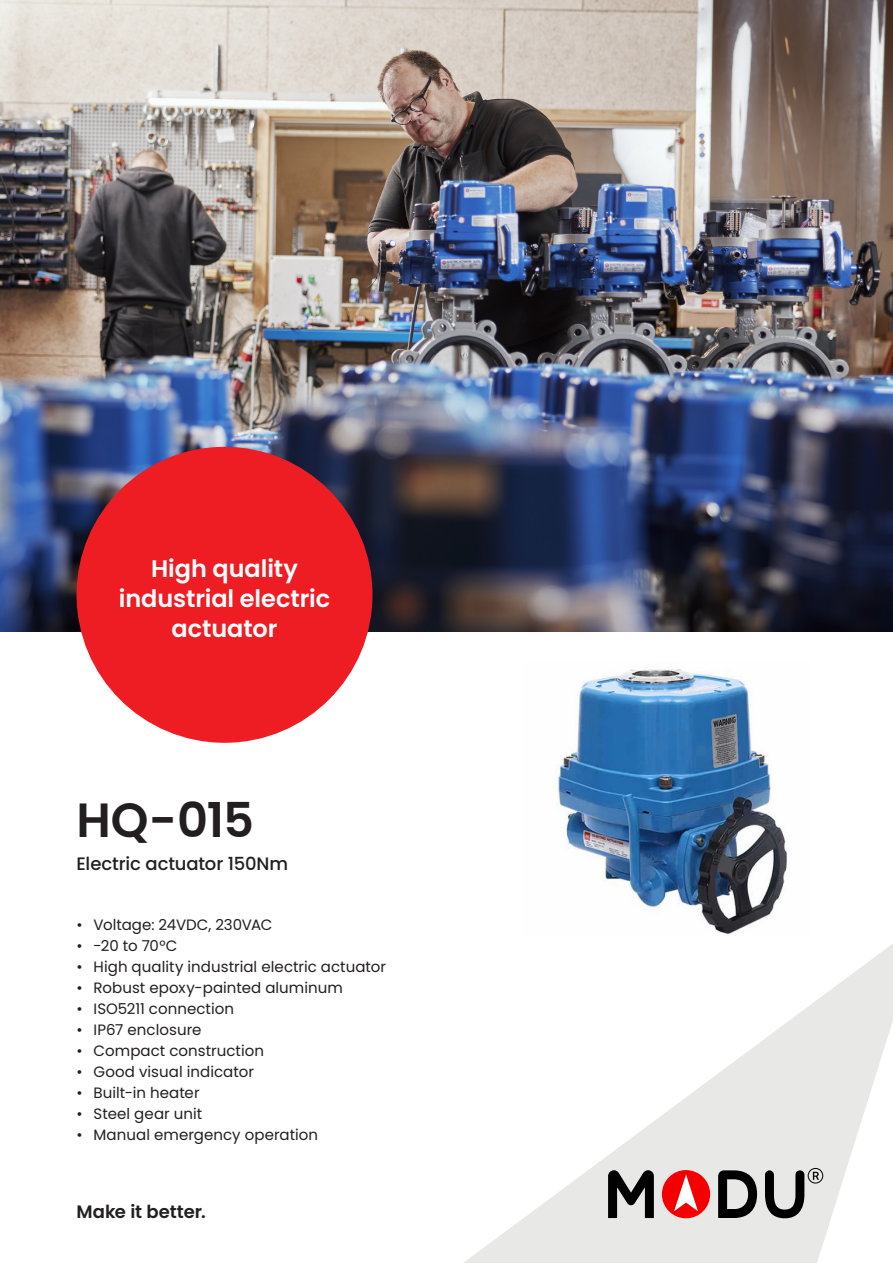
<style>
.page{position:relative;width:893px;height:1263px;background:#fff}
.page>*{position:absolute;margin:0;border:0;box-sizing:border-box;transform-origin:0 0}
.t1{font:600 48px "Poppins";color:#231f20}
.t2{font:600 24px/30px "Poppins";letter-spacing:-.005em;color:#fff;text-align:center}
.t3{font:500 18px "Poppins";letter-spacing:-.005em;color:#231f20}
.t4{font:600 18px "Poppins";letter-spacing:-.005em;color:#231f20}
.t5{font:15px "Poppins";letter-spacing:.005em;color:#231f20}
</style>
<div class="page">
<svg style="left:464px;top:944px;width:429px;height:319px"></svg>
<div style="left:662px;top:1170px;width:48px;height:48px;background:#f50000;border-radius:50%"></div>
<svg style="left:674px;top:1175px;width:24px;height:36px"></svg>
<svg style="left:608px;top:1170px;width:46px;height:48px"></svg>
<svg style="left:718px;top:1170px;width:39px;height:48px"></svg>
<svg style="left:765px;top:1170px;width:39px;height:48px"></svg>
<div style="left:808px;top:1168px;width:15px;height:15px;border:1px solid #000;border-radius:50%"></div>
<svg style="left:813px;top:1172px;width:6px;height:8px"></svg>
<img style="left:0;top:0;width:893px;height:631px">
<div style="left:77px;top:447px;width:295px;height:296px;background:#ee1d23;border-radius:50%"></div>
<img style="left:556px;top:669px;width:231px;height:265px">
<h2 class="t2" style="left:119px;top:554px;width:213px">High quality industrial electric actuator</h2>
<h1 class="t1" style="left:77px;top:792px;width:179px">HQ-015</h1>
<p class="t3" style="left:77px;top:853px;width:213px">Electric actuator 150Nm</p>
<p class="t5" style="left:77px;top:916px;width:197px">• Voltage: 24VDC, 230VAC</p>
<p class="t5" style="left:77px;top:937px;width:102px">• -20 to 70°C</p>
<p class="t5" style="left:77px;top:958px;width:311px">• High quality industrial electric actuator</p>
<p class="t5" style="left:77px;top:979px;width:268px">• Robust epoxy-painted aluminum</p>
<p class="t5" style="left:77px;top:1000px;width:159px">• ISO5211 connection</p>
<p class="t5" style="left:77px;top:1021px;width:126px">• IP67 enclosure</p>
<p class="t5" style="left:77px;top:1042px;width:189px">• Compact construction</p>
<p class="t5" style="left:77px;top:1063px;width:179px">• Good visual indicator</p>
<p class="t5" style="left:77px;top:1084px;width:125px">• Built-in heater</p>
<p class="t5" style="left:77px;top:1105px;width:127px">• Steel gear unit</p>
<p class="t5" style="left:77px;top:1126px;width:243px">• Manual emergency operation</p>
<p class="t4" style="left:77px;top:1201px;width:131px">Make it better.</p>
</div>
